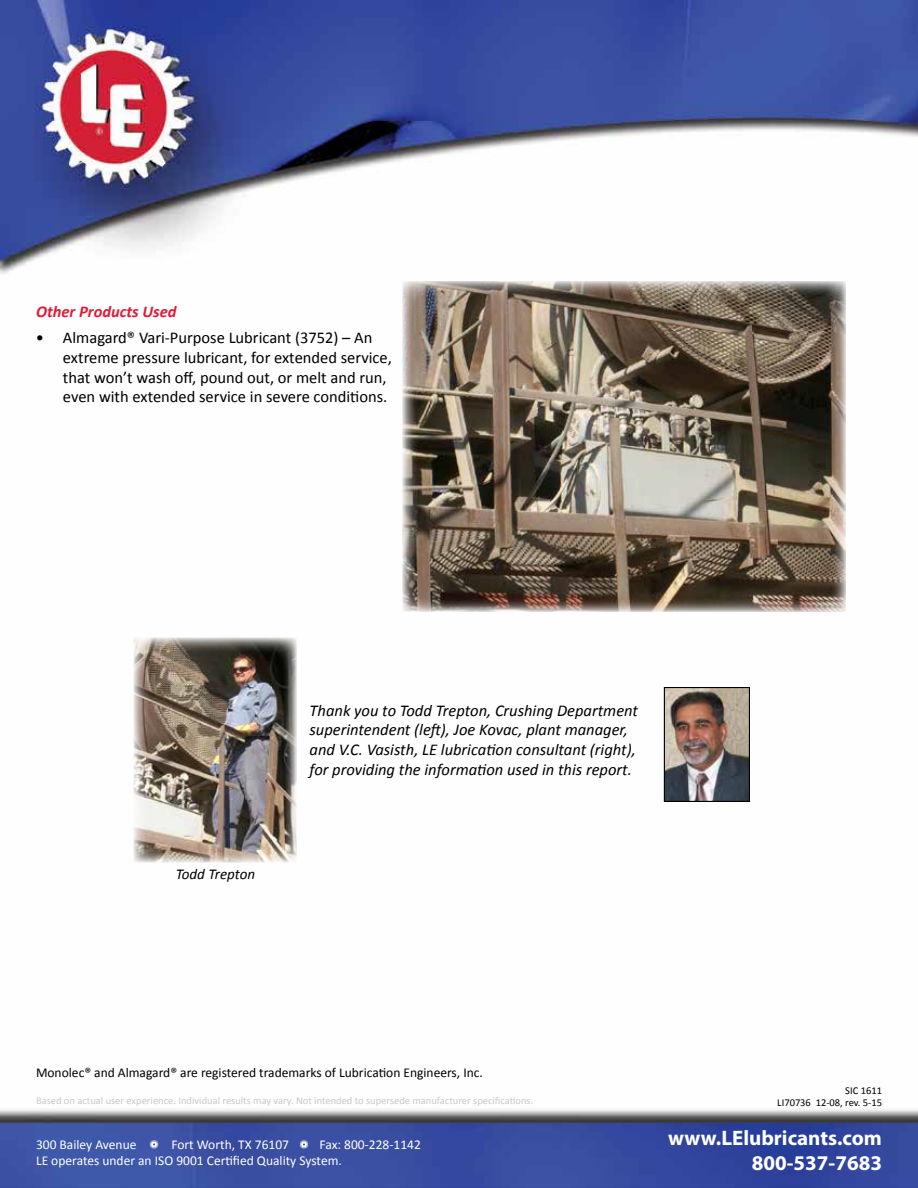
<style>
.page{position:relative;width:918px;height:1188px;background:#fff}
.page>*{position:absolute;margin:0;border:0;box-sizing:border-box;transform-origin:0 0}
.t1{font:700 21px/25.2px "Myriad Pro";color:#fff;text-align:right}
.t2{font:italic 16.5px/19.8px "Calibri";color:#000}
.t3{font:16.5px/19.8px "Calibri";color:#000}
.t4{font:italic 700 16.5px "Calibri";color:#e31837}
.t5{font:italic 15px "Calibri";color:#000}
.t6{font:13.5px/16.2px "Calibri";color:#fff}
.t7{font:13.5px "Calibri";color:#000}
.t8{font:10.5px "Calibri";color:#c7c8ca}
.t9{font:10.5px/12.6px "Calibri";color:#000;text-align:right}
</style>
<div class="page">
<img style="left:0;top:0;width:918px;height:1188px">
<svg style="left:150px;top:1140px;width:8px;height:9px"></svg>
<svg style="left:300px;top:1140px;width:8px;height:9px"></svg>
<img style="left:666px;top:689px;width:82px;height:111px">
<div style="left:664px;top:687px;width:86px;height:115px;border:1px solid #000"></div>
<img style="left:403px;top:281px;width:443px;height:331px">
<img style="left:134px;top:638px;width:163px;height:224px">
<p class="t4" style="left:36px;top:301px;width:142px">Other Products Used</p>
<p class="t3" style="left:63px;top:327px;width:330px;text-indent:-27px">• Almagard® Vari-Purpose Lubricant (3752) – An extreme pressure lubricant, for extended service, that won’t wash off, pound out, or melt and run, even with extended service in severe conditions.</p>
<p class="t5" style="left:176px;top:865px;width:81px">Todd Trepton</p>
<p class="t2" style="left:310px;top:699px;width:330px">Thank you to Todd Trepton, Crushing Department superintendent (left), Joe Kovac, plant manager, and V.C. Vasisth, LE lubrication consultant (right), for providing the information used in this report.</p>
<p class="t7" style="left:36px;top:1064px;width:448px">Monolec® and Almagard® are registered trademarks of Lubrication Engineers, Inc.</p>
<p class="t8" style="left:36px;top:1094px;width:499px">Based on actual user experience. Individual results may vary. Not intended to supersede manufacturer specifications.</p>
<p class="t6" style="left:36px;top:1136px;width:102px">300 Bailey Avenue</p>
<p class="t6" style="left:171px;top:1136px;width:119px">Fort Worth, TX 76107</p>
<p class="t6" style="left:36px;top:1136px;width:386px;text-indent:284px">Fax: 800-228-1142<br>LE operates under an ISO 9001 Certified Quality System.</p>
<p class="t9" style="left:777px;top:1084px;width:106px">SIC 1611<br>LI70736 12-08, rev. 5-15</p>
<p class="t1" style="left:668px;top:1125px;width:215px">www.LElubricants.com<br>800-537-7683</p>
</div>
